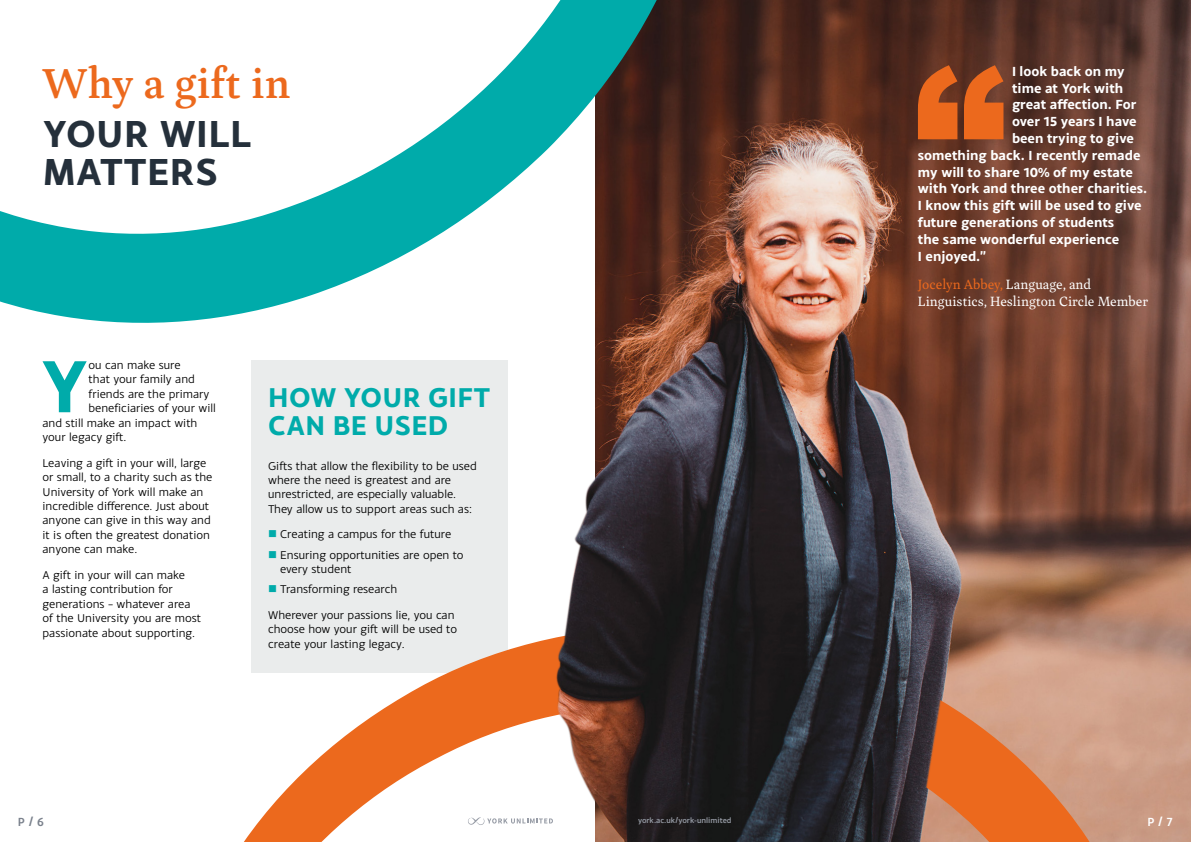
<style>
.page{position:relative;width:1191px;height:842px;background:#fff}
.page>*{position:absolute;margin:0;border:0;box-sizing:border-box;transform-origin:0 0}
.t1{font:700 78.5px "Monsal Gothic";color:#00abaa}
.t2{font:500 43.7px "Inka A Text";color:#ec691d}
.t3{font:700 40px/38px "Monsal Gothic";letter-spacing:.01em;color:#25303b}
.t4{font:700 29px/28px "Monsal Gothic";letter-spacing:.01em;color:#00abaa}
.t5{font:700 14px "Monsal Gothic";color:#fff}
.t6{font:14px/17px "Inka A Text";color:#fff}
.t7{font:500 12.5px "Monsal Gothic";color:#7a818c}
.t8{font:500 12.5px "Monsal Gothic";color:#fff}
.t9{font:12px/14.4px "Monsal Gothic";color:#000}
.t10{font:500 8px "Monsal Gothic";color:#979ca6}
.s1{color:#00abaa}
.s2{color:#ec691d}
</style>
<div class="page">
<div style="left:251px;top:360px;width:256px;height:313px;background:#eaecec"></div>
<img style="left:595px;top:0;width:596px;height:842px">
<svg style="left:244px;top:624px;width:922px;height:218px"></svg>
<svg style="left:0;top:0;width:725px;height:330px"></svg>
<svg style="left:918px;top:65px;width:85px;height:74px;background:#c2591f"></svg>
<img style="left:553px;top:456px;width:408px;height:386px">
<svg style="left:468px;top:817px;width:85px;height:8px"></svg>
<h2 class="t2" style="left:43px;top:58px;width:249px">Why a gift in</h2>
<h3 class="t3" style="left:43px;top:114px;width:210px">YOUR WILL<br>MATTERS</h3>
<h1 class="t1" style="left:41px;top:335px;width:49px">Y</h1>
<p class="t9" style="left:89px;top:357px;width:94px">ou can make sure</p>
<p class="t9" style="left:89px;top:372px;width:108px">that your family and</p>
<p class="t9" style="left:89px;top:386px;width:122px">friends are the primary</p>
<p class="t9" style="left:89px;top:401px;width:129px">beneficiaries of your will</p>
<p class="t9" style="left:43px;top:415px;width:156px">and still make an impact with</p>
<p class="t9" style="left:43px;top:429px;width:85px">your legacy gift.</p>
<p class="t9" style="left:43px;top:455px;width:171px">Leaving a gift in your will, large or small, to a charity such as the<br>University of York will make an incredible difference. Just about anyone can give in this way and it is often the greatest donation anyone can make.</p>
<p class="t9" style="left:43px;top:567px;width:160px">A gift in your will can make<br>a lasting contribution for generations – whatever area of the University you are most passionate about supporting.</p>
<h3 class="t4" style="left:268px;top:383px;width:224px">HOW YOUR GIFT<br>CAN BE USED</h3>
<p class="t9" style="left:268px;top:458px;width:210px">Gifts that allow the flexibility to be used where the need is greatest and are unrestricted, are especially valuable.<br>They allow us to support areas such as:</p>
<p class="t9" style="left:268px;top:527px;width:185px"><span class="s1">■</span> Creating a campus for the future</p>
<p class="t9" style="left:280px;top:547px;width:185px;text-indent:-12px"><span class="s1">■</span> Ensuring opportunities are open to every student</p>
<p class="t9" style="left:268px;top:576px;width:188px;line-height:25.7px"><span class="s1">■</span> Transforming research<br>Wherever your passions lie, you can</p>
<p class="t9" style="left:268px;top:621px;width:190px">choose how your gift will be used to create your lasting legacy.</p>
<p class="t5" style="left:1012px;top:62px;width:114px">I look back on my</p>
<p class="t5" style="left:1012px;top:79px;width:113px">time at York with</p>
<p class="t5" style="left:1012px;top:96px;width:126px">great affection. For</p>
<p class="t5" style="left:1012px;top:112px;width:126px">over 15 years I have</p>
<p class="t5" style="left:1012px;top:129px;width:123px">been trying to give</p>
<p class="t5" style="left:918px;top:146px;width:224px">something back. I recently remade</p>
<p class="t5" style="left:918px;top:163px;width:216px">my will to share 10% of my estate</p>
<p class="t5" style="left:918px;top:180px;width:231px">with York and three other charities.</p>
<p class="t5" style="left:918px;top:196px;width:225px">I know this gift will be used to give</p>
<p class="t5" style="left:918px;top:213px;width:198px">future generations of students</p>
<p class="t5" style="left:918px;top:230px;width:203px">the same wonderful experience</p>
<p class="t5" style="left:918px;top:247px;width:70px">I enjoyed.”</p>
<p class="t6" style="left:918px;top:276px;width:232px"><span class="s2">Jocelyn Abbey,</span> Language, and<br>Linguistics, Heslington Circle Member</p>
<p class="t7" style="left:18px;top:814px;width:27px">P / 6</p>
<p class="t10" style="left:638px;top:816px;width:95px">york.ac.uk/york-unlimited</p>
<p class="t8" style="left:1147px;top:814px;width:27px">P / 7</p>
</div>
